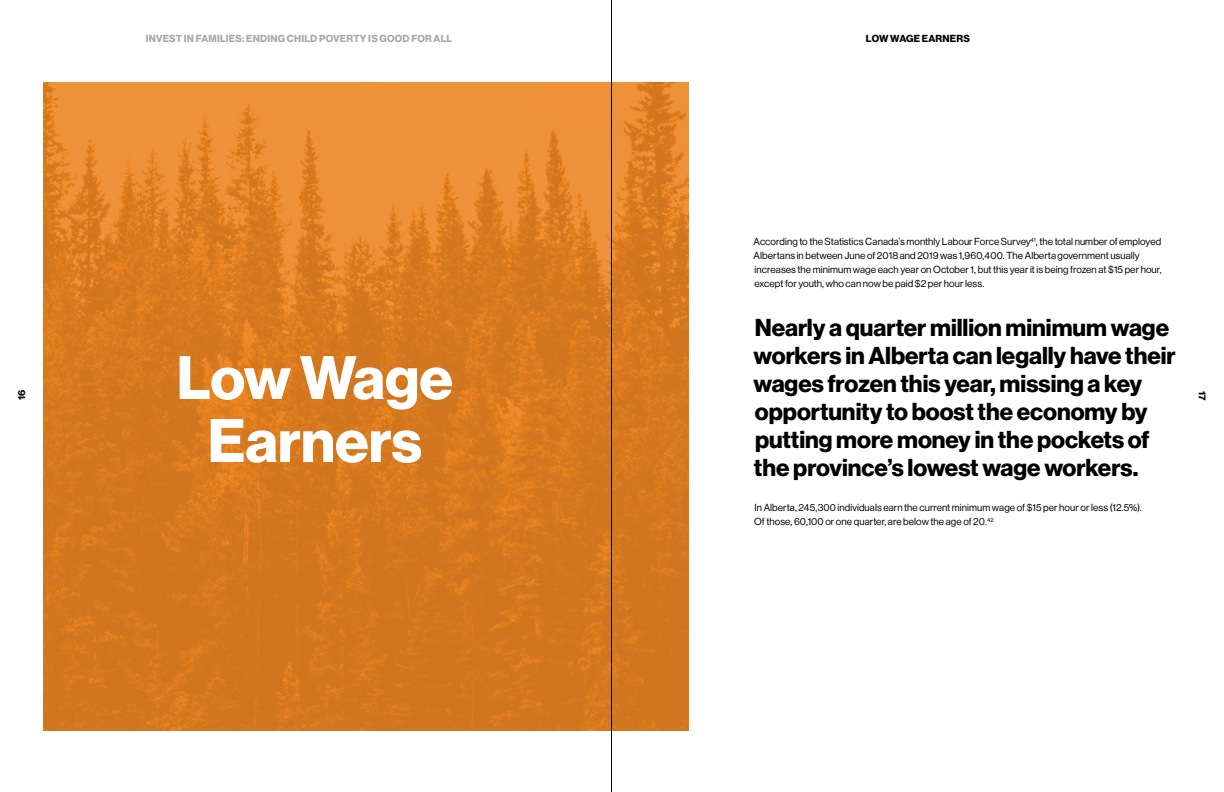
<style>
.page{position:relative;width:1224px;height:792px;background:#fff}
.page>*{position:absolute;margin:0;border:0;box-sizing:border-box;transform-origin:0 0}
.t1{font:60px/63px "N Haas Grotesk DS Pro 75 Bd";color:#fff;text-align:center}
.t2{font:24px/28px "N Haas Grotesk DS Pro 75 Bd";color:#000}
.t3{font:10px/14px "N Haas Grotesk DS Pro 55 Rg";letter-spacing:.005em;color:#000}
.t4{font:10px "N Haas Grotesk DS Pro 75 Bd";letter-spacing:.025em;color:#a7a9ac}
.t5{font:10px "N Haas Grotesk DS Pro 75 Bd";color:#000}
</style>
<div class="page">
<svg style="left:43px;top:82px;width:646px;height:648px;background:#da7d24"></svg>
<hr style="left:611px;top:0;width:1px;height:792px;background:#000">
<p class="t5" style="left:16px;top:400px;width:12px;rotate:-90deg">16</p>
<p class="t4" style="left:146px;top:33px;width:308px">INVEST IN FAMILIES: ENDING CHILD POVERTY IS GOOD FOR ALL</p>
<p class="t5" style="left:866px;top:33px;width:42px">Low Wage</p>
<p class="t5" style="left:922px;top:33px;width:15px">Earners</p>
<h1 class="t1" style="left:177px;top:347px;width:278px">Low Wage<br>Earners</h1>
<p class="t3" style="left:754px;top:235px;width:409px">According to the Statistics Canada’s monthly Labour Force Survey<sup>41</sup>, the total number of employed Albertans in between June of 2018 and 2019 was 1,960,400. The Alberta government usually increases the minimum wage each year on October 1, but this year it is being frozen at $15 per hour, except for youth, who can now be paid $2 per hour less.</p>
<h2 class="t2" style="left:754px;top:314px;width:424px">Nearly a quarter million minimum wage workers in Alberta can legally have their wages frozen this year, missing a key opportunity to boost the economy by putting more money in the pockets of the province’s lowest wage workers.</h2>
<p class="t3" style="left:754px;top:501px;width:389px">In Alberta, 245,300 individuals earn the current minimum wage of $15 per hour or less (12.5%).<br>Of those, 60,100 or one quarter, are below the age of 20.<sup>42</sup></p>
<p class="t5" style="left:1208px;top:391px;width:11px;rotate:90deg">17</p>
</div>
